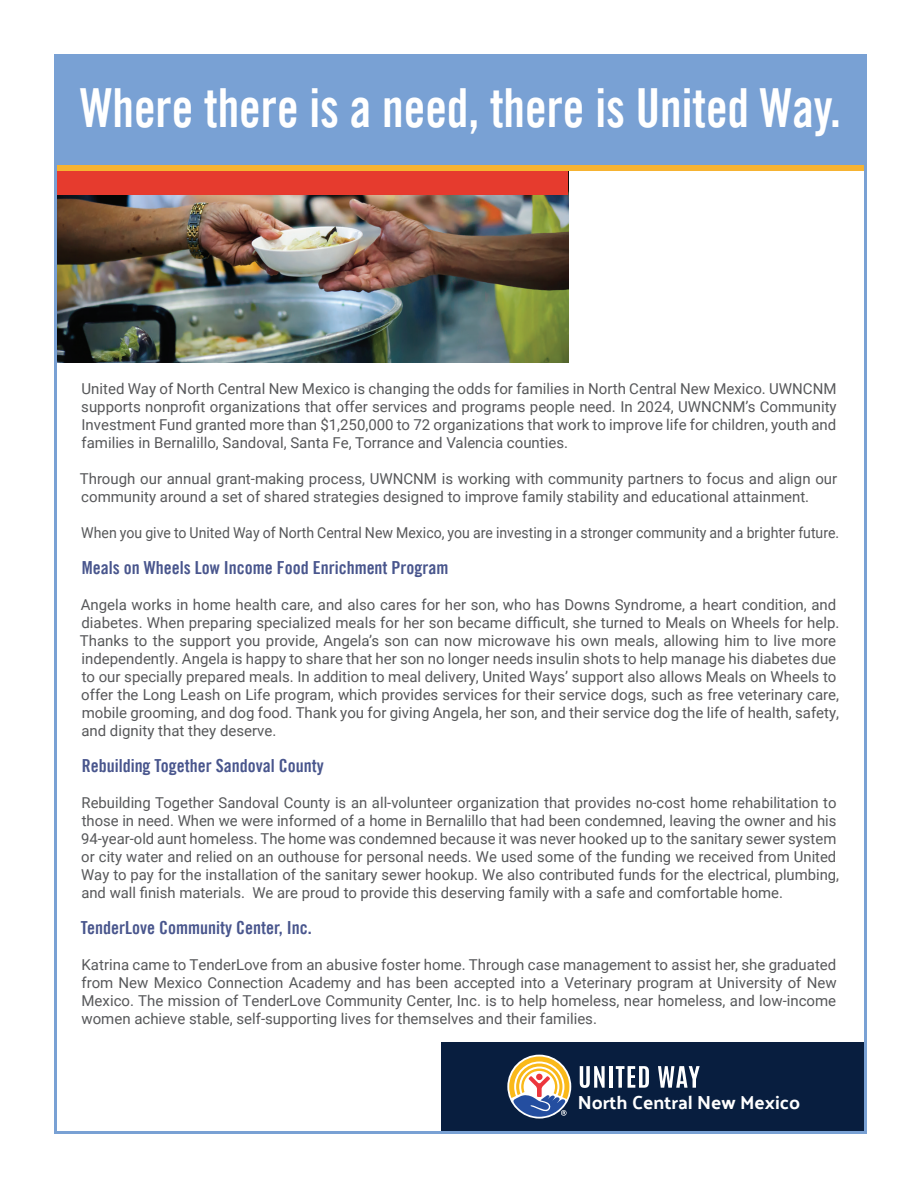
<style>
.page{position:relative;width:918px;height:1188px;background:#fff}
.page>*{position:absolute;margin:0;border:0;box-sizing:border-box;transform-origin:0 0}
.t1{font:54px "Trade Gothic LT Bold Cond Twenty";color:#fff;scale:.9 1}
.t2{font:700 18.9px "Palanquin";color:#fff}
.t3{font:18px "Trade Gothic LT Bold Cond Twenty";color:#49568d}
.t4{font:15px/18px "Roboto";color:#57585a}
.t5{font:15px "Roboto";color:#57585a;scale:.94 1}
</style>
<div class="page">
<div style="left:441px;top:1042px;width:425px;height:89px;background:#081e3f"></div>
<svg style="left:580px;top:1066px;width:25px;height:22px"></svg>
<hr style="left:609px;top:1066px;width:4px;height:22px;background:#fff">
<svg style="left:616px;top:1066px;width:33px;height:22px"></svg>
<svg style="left:658px;top:1066px;width:42px;height:22px"></svg>
<svg style="left:507px;top:1055px;width:64px;height:64px"></svg>
<svg style="left:509px;top:1057px;width:60px;height:60px;background:#ae9f8a"></svg>
<img style="left:58px;top:195px;width:510px;height:168px">
<div style="left:56px;top:168px;width:512px;height:27px;background:#e63b2e"></div>
<div style="left:56px;top:165px;width:810px;height:6px;background:#f6b332"></div>
<div style="left:56px;top:54px;width:810px;height:111px;background:#79a1d4"></div>
<h1 class="t1" style="left:80px;top:75px;width:847px">Where there is a need, there is United Way.</h1>
<p class="t4" style="left:81px;top:379px;width:757px;text-align:justify">United Way of North Central New Mexico is changing the odds for families in North Central New Mexico. UWNCNM supports nonprofit organizations that offer services and programs people need. In 2024, UWNCNM’s Community Investment Fund granted more than $1,250,000 to 72 organizations that work to improve life for children, youth and families in Bernalillo, Sandoval, Santa Fe, Torrance and Valencia counties.</p>
<p class="t4" style="left:80px;top:469px;width:759px">Through our annual grant-making process, UWNCNM is working with community partners to focus and align our community around a set of shared strategies designed to improve family stability and educational attainment.</p>
<p class="t5" style="left:81px;top:522px;width:808px">When you give to United Way of North Central New Mexico, you are investing in a stronger community and a brighter future.</p>
<p class="t3" style="left:82px;top:556px;width:368px">Meals on Wheels Low Income Food Enrichment Program</p>
<p class="t4" style="left:80px;top:595px;width:761px">Angela works in home health care, and also cares for her son, who has Downs Syndrome, a heart condition, and diabetes. When preparing specialized meals for her son became difficult, she turned to Meals on Wheels for help.<br>Thanks to the support you provide, Angela’s son can now microwave his own meals, allowing him to live more independently. Angela is happy to share that her son no longer needs insulin shots to help manage his diabetes due to our specially prepared meals. In addition to meal delivery, United Ways’ support also allows Meals on Wheels to offer the Long Leash on Life program, which provides services for their service dogs, such as free veterinary care, mobile grooming, and dog food. Thank you for giving Angela, her son, and their service dog the life of health, safety, and dignity that they deserve.</p>
<p class="t3" style="left:82px;top:754px;width:244px">Rebuilding Together Sandoval County</p>
<p class="t4" style="left:81px;top:793px;width:760px">Rebuilding Together Sandoval County is an all-volunteer organization that provides no-cost home rehabilitation to those in need. When we were informed of a home in Bernalillo that had been condemned, leaving the owner and his 94-year-old aunt homeless. The home was condemned because it was never hooked up to the sanitary sewer system or city water and relied on an outhouse for personal needs. We used some of the funding we received from United Way to pay for the installation of the sanitary sewer hookup. We also contributed funds for the electrical, plumbing, and wall finish materials. We are proud to provide this deserving family with a safe and comfortable home.</p>
<p class="t3" style="left:81px;top:916px;width:232px">TenderLove Community Center, Inc.</p>
<p class="t4" style="left:81px;top:955px;width:757px;text-align:justify">Katrina came to TenderLove from an abusive foster home. Through case management to assist her, she graduated from New Mexico Connection Academy and has been accepted into a Veterinary program at University of New Mexico. The mission of TenderLove Community Center, Inc. is to help homeless, near homeless, and low-income women achieve stable, self-supporting lives for themselves and their families.</p>
<p class="t2" style="left:578px;top:1091px;width:224px">North Central New Mexico</p>
</div>
